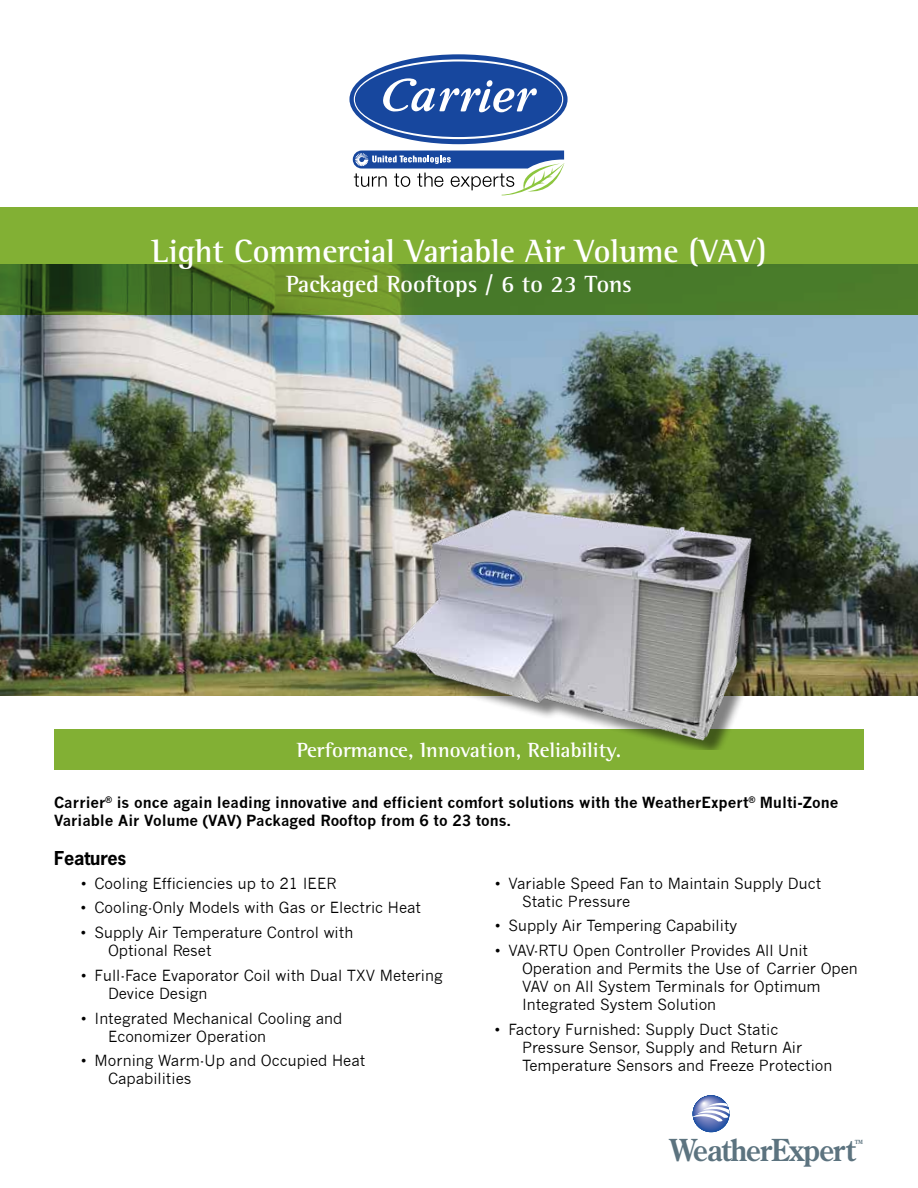
<style>
.page{position:relative;width:918px;height:1188px;background:#fff}
.page>*{position:absolute;margin:0;border:0;box-sizing:border-box;transform-origin:0 0}
.t1{font:700 33px "Rotis Semi Serif Std";color:#fff}
.t2{font:700 30.3px "Century Old Style Std";letter-spacing:-.025em;color:#5c737f;scale:.9 1}
.t3{font:700 24px "Rotis Semi Serif Std";color:#fff}
.t4{font:700 21px "Rotis Semi Serif Std";color:#fff}
.t5{font:700 18px "News Gothic Std";letter-spacing:-.005em;color:#000}
.t6{font:15px/18px "News Gothic";color:#000}
.t7{font:700 15px/18px "News Gothic";color:#000}
.t8{font:700 5.7px "Century Old Style Std";color:#5c737f;scale:.9 1}
</style>
<div class="page">
<svg style="left:353px;top:151px;width:211px;height:44px"></svg>
<svg style="left:349px;top:54px;width:219px;height:90px;background:#2955a5"></svg>
<svg style="left:354px;top:59px;width:209px;height:80px"></svg>
<div style="left:355px;top:62px;width:207px;height:75px;background:#17479e;border-radius:50%"></div>
<svg style="left:383px;top:78px;width:154px;height:34px"></svg>
<img style="left:0;top:315px;width:918px;height:381px">
<svg style="left:0;top:207px;width:918px;height:108px;background:#68952e"></svg>
<div style="left:54px;top:729px;width:810px;height:41px;background:#82b034"></div>
<img style="left:390px;top:426px;width:372px;height:323px">
<svg style="left:693px;top:1095px;width:37px;height:37px"></svg>
<div style="left:693px;top:1095px;width:36px;height:37px;background:#1f52a4;border-radius:50%"></div>
<div style="left:693px;top:1096px;width:36px;height:35px;background:#2454a5;border-radius:50%"></div>
<div style="left:693px;top:1096px;width:35px;height:35px;background:#2b56a7;border-radius:50%"></div>
<div style="left:693px;top:1096px;width:35px;height:34px;background:#3059a8;border-radius:50%"></div>
<div style="left:694px;top:1096px;width:33px;height:34px;background:#345aa9;border-radius:50%"></div>
<div style="left:694px;top:1096px;width:33px;height:33px;background:#3a5dab;border-radius:50%"></div>
<div style="left:694px;top:1096px;width:32px;height:33px;background:#3d5fac;border-radius:50%"></div>
<div style="left:694px;top:1096px;width:32px;height:32px;background:#4261ad;border-radius:50%"></div>
<div style="left:694px;top:1097px;width:31px;height:30px;background:#4664ae;border-radius:50%"></div>
<div style="left:695px;top:1097px;width:30px;height:30px;background:#4d67b0;border-radius:50%"></div>
<div style="left:695px;top:1097px;width:29px;height:29px;background:#546cb3;border-radius:50%"></div>
<div style="left:695px;top:1097px;width:28px;height:28px;background:#5a6fb5;border-radius:50%"></div>
<div style="left:696px;top:1097px;width:27px;height:28px;background:#5c70b6;border-radius:50%"></div>
<div style="left:696px;top:1097px;width:27px;height:27px;background:#556bb2;border-radius:50%"></div>
<div style="left:696px;top:1097px;width:26px;height:27px;background:#5e72b7;border-radius:50%"></div>
<div style="left:696px;top:1098px;width:26px;height:26px;background:#6375b8;border-radius:50%"></div>
<div style="left:696px;top:1098px;width:25px;height:25px;background:#6a7abb;border-radius:50%"></div>
<div style="left:696px;top:1098px;width:25px;height:24px;background:#6c7cbc;border-radius:50%"></div>
<div style="left:697px;top:1098px;width:23px;height:23px;background:#7582c0;border-radius:50%"></div>
<div style="left:697px;top:1099px;width:22px;height:21px;background:#7c88c3;border-radius:50%"></div>
<div style="left:698px;top:1099px;width:19px;height:19px;background:#8b95ca;border-radius:50%"></div>
<div style="left:698px;top:1099px;width:18px;height:18px;background:#9099cd;border-radius:50%"></div>
<div style="left:700px;top:1100px;width:14px;height:14px;background:#9da5d2;border-radius:50%"></div>
<div style="left:700px;top:1100px;width:13px;height:13px;background:#acb2da;border-radius:50%"></div>
<svg style="left:692px;top:1101px;width:38px;height:21px"></svg>
<h1 class="t1" style="left:151px;top:231px;width:617px">Light Commercial Variable Air Volume (VAV)</h1>
<h3 class="t3" style="left:286px;top:270px;width:347px">Packaged Rooftops / 6 to 23 Tons</h3>
<h3 class="t4" style="left:297px;top:738px;width:326px">Performance, Innovation, Reliability.</h3>
<p class="t7" style="left:54px;top:793px;width:786px">Carrier<sup>®</sup> is once again leading innovative and efficient comfort solutions with the WeatherExpert<sup>®</sup> Multi-Zone<br>Variable Air Volume (VAV) Packaged Rooftop from 6 to 23 tons.</p>
<p class="t5" style="left:54px;top:846px;width:74px">Features</p>
<p class="t6" style="left:81px;top:874px;width:257px">• Cooling Efficiencies up to 21 IEER</p>
<p class="t6" style="left:81px;top:899px;width:342px">• Cooling-Only Models with Gas or Electric Heat</p>
<p class="t6" style="left:108px;top:924px;width:247px;text-indent:-27px">• Supply Air Temperature Control with<br>Optional Reset</p>
<p class="t6" style="left:108px;top:966px;width:336px;text-indent:-27px">• Full-Face Evaporator Coil with Dual TXV Metering<br>Device Design</p>
<p class="t6" style="left:108px;top:1009px;width:236px;text-indent:-27px">• Integrated Mechanical Cooling and<br>Economizer Operation</p>
<p class="t6" style="left:108px;top:1052px;width:259px;text-indent:-27px">• Morning Warm-Up and Occupied Heat<br>Capabilities</p>
<p class="t6" style="left:522px;top:874px;width:301px;text-indent:-27px">• Variable Speed Fan to Maintain Supply Duct<br>Static Pressure</p>
<p class="t6" style="left:495px;top:917px;width:244px">• Supply Air Tempering Capability</p>
<p class="t6" style="left:522px;top:942px;width:337px;text-indent:-27px">• VAV-RTU Open Controller Provides All Unit Operation and Permits the Use of Carrier Open VAV on All System Terminals for Optimum Integrated System Solution</p>
<p class="t6" style="left:522px;top:1020px;width:312px;text-indent:-27px">• Factory Furnished: Supply Duct Static<br>Pressure Sensor, Supply and Return Air<br>Temperature Sensors and Freeze Protection</p>
<h2 class="t2" style="left:670px;top:1130px;width:207px">WeatherExpert</h2>
<p class="t8" style="left:855px;top:1138px;width:10px">TM</p>
</div>
